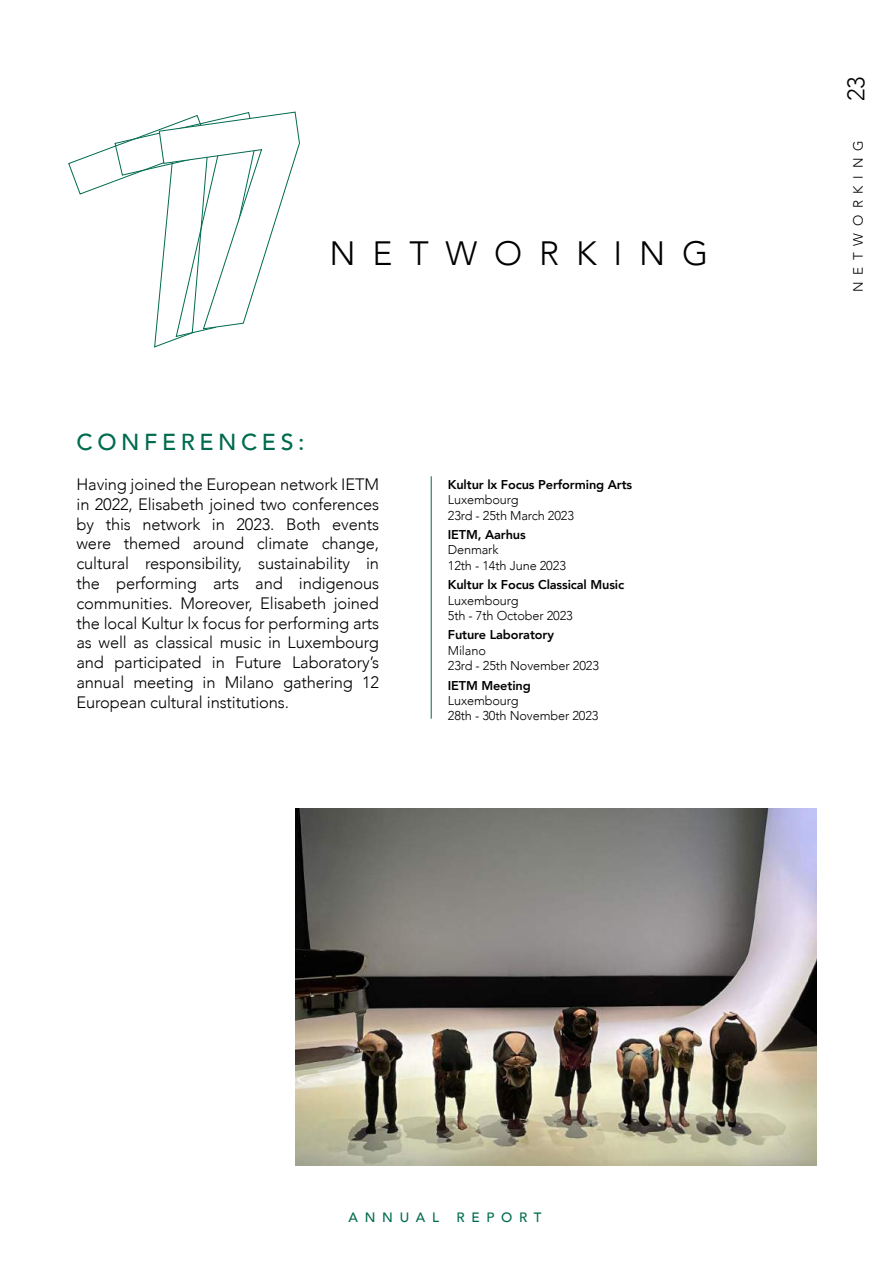
<style>
.page{position:relative;width:893px;height:1263px;background:#fff}
.page>*{position:absolute;margin:0;border:0;box-sizing:border-box;transform-origin:0 0}
.t1{font:300 33.75px "Avenir";letter-spacing:.5em;color:#000}
.t2{font:300 24px "Avenir";color:#000}
.t3{font:500 23.1px "Avenir";letter-spacing:.2em;color:#006b4f}
.t4{font:300 16.5px/19.8px "Avenir";letter-spacing:-.01em;color:#000;text-align:justify}
.t5{font:500 13.5px "Avenir";letter-spacing:.5em;color:#006b4f}
.t6{font:300 13.5px "Avenir";letter-spacing:.5em;color:#000}
.t7{font:300 12.75px/15.3px "Avenir";letter-spacing:-.01em;color:#000}
.t8{font:800 12.75px "Avenir";letter-spacing:-.01em;color:#000}
</style>
<div class="page">
<hr style="left:431px;top:476px;width:1px;height:243px;background:#006b4f">
<img style="left:295px;top:809px;width:521px;height:356px">
<svg style="left:68px;top:111px;width:232px;height:237px"></svg>
<h1 class="t1" style="left:330px;top:234px;width:380px">NETWORKING</h1>
<h3 class="t3" style="left:77px;top:422px;width:229px">CONFERENCES:</h3>
<p class="t4" style="left:77px;top:474px;width:304px">Having joined the European network IETM in 2022, Elisabeth joined two conferences by this network in 2023. Both events were themed around climate change, cultural responsibility, sustainability in the performing arts and indigenous communities. Moreover, Elisabeth joined the local Kultur lx focus for performing arts as well as classical music in Luxembourg and participated in Future Laboratory’s annual meeting in Milano gathering 12<br>European cultural institutions.</p>
<p class="t8" style="left:448px;top:475px;width:186px">Kultur lx Focus Performing Arts</p>
<p class="t7" style="left:448px;top:492px;width:128px">Luxembourg<br>23rd - 25th March 2023</p>
<p class="t8" style="left:448px;top:525px;width:79px">IETM, Aarhus</p>
<p class="t7" style="left:448px;top:542px;width:120px">Denmark<br>12th - 14th June 2023</p>
<p class="t8" style="left:448px;top:575px;width:178px">Kultur lx Focus Classical Music</p>
<p class="t7" style="left:448px;top:593px;width:127px">Luxembourg<br>5th - 7th October 2023</p>
<p class="t8" style="left:448px;top:625px;width:108px">Future Laboratory</p>
<p class="t7" style="left:448px;top:643px;width:153px">Milano<br>23rd - 25th November 2023</p>
<p class="t8" style="left:448px;top:675px;width:84px">IETM Meeting</p>
<p class="t7" style="left:448px;top:693px;width:152px">Luxembourg<br>28th - 30th November 2023</p>
<h2 class="t2" style="left:842px;top:101px;width:26px;rotate:-90deg">23</h2>
<p class="t6" style="left:850px;top:292px;width:153px;rotate:-90deg">NETWORKING</p>
<p class="t5" style="left:348px;top:1205px;width:92px">ANNUAL</p>
<p class="t5" style="left:456px;top:1205px;width:87px">REPORT</p>
</div>
